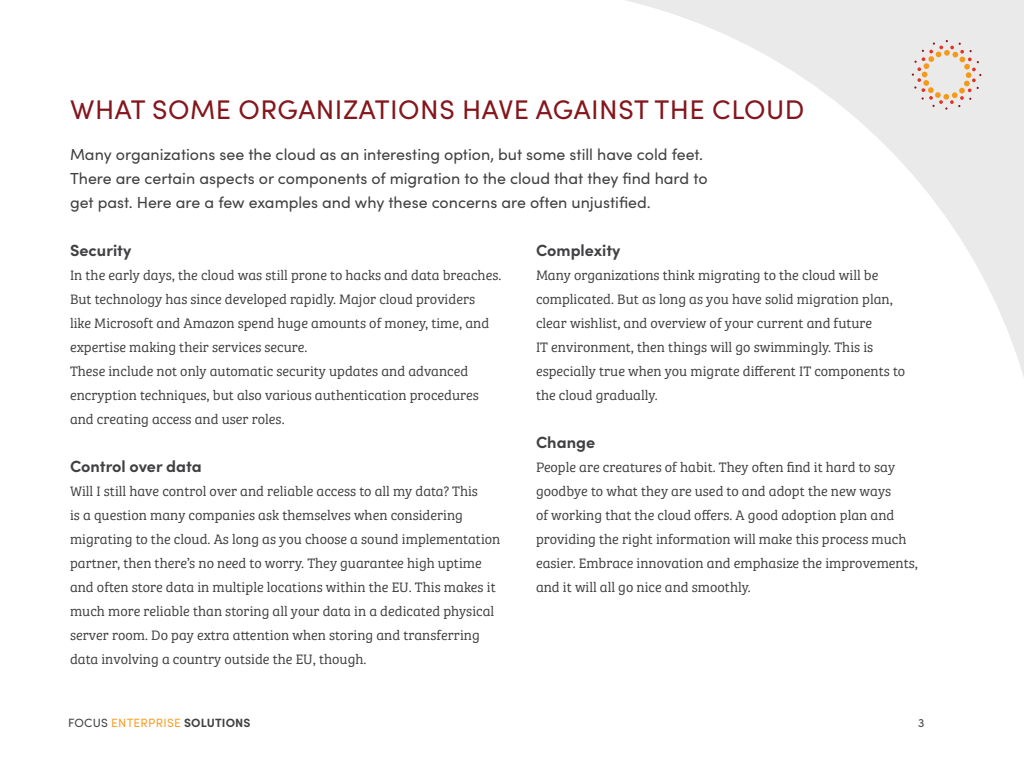
<style>
.page{position:relative;width:1024px;height:768px;background:#fff}
.page>*{position:absolute;margin:0;border:0;box-sizing:border-box;transform-origin:0 0}
.t1{font:27px "Sofia Pro";letter-spacing:.02em;color:#84171d}
.t2{font:700 16.2px "Sofia Pro";color:#414143}
.t3{font:16px/24px "Sofia Pro";color:#414143}
.t4{font:14.2px/24px "Bree Serif Lt";color:#414143}
.t5{font:12px "Sofia Pro";letter-spacing:.02em;color:#f9a028}
.t6{font:12px "Sofia Pro";color:#414143}
.s1{color:#414143}
.s2{font-weight:700;color:#414143}
</style>
<div class="page">
<svg style="left:625px;top:0;width:399px;height:377px"></svg>
<svg style="left:912px;top:40px;width:69px;height:70px;background:#e9dace"></svg>
<h1 class="t1" style="left:70px;top:90px;width:736px">WHAT SOME ORGANIZATIONS HAVE AGAINST THE CLOUD</h1>
<p class="t3" style="left:70px;top:142px;width:639px">Many organizations see the cloud as an interesting option, but some still have cold feet.<br>There are certain aspects or components of migration to the cloud that they find hard to get past. Here are a few examples and why these concerns are often unjustified.</p>
<p class="t2" style="left:70px;top:238px;width:63px">Security</p>
<p class="t4" style="left:70px;top:262px;width:433px">In the early days, the cloud was still prone to hacks and data breaches.<br>But technology has since developed rapidly. Major cloud providers<br>like Microsoft and Amazon spend huge amounts of money, time, and expertise making their services secure.<br>These include not only automatic security updates and advanced encryption techniques, but also various authentication procedures and creating access and user roles.</p>
<p class="t2" style="left:70px;top:454px;width:133px">Control over data</p>
<p class="t4" style="left:70px;top:478px;width:432px">Will I still have control over and reliable access to all my data? This<br>is a question many companies ask themselves when considering migrating to the cloud. As long as you choose a sound implementation partner, then there’s no need to worry. They guarantee high uptime and often store data in multiple locations within the EU. This makes it much more reliable than storing all your data in a dedicated physical server room. Do pay extra attention when storing and transferring data involving a country outside the EU, though.</p>
<p class="t2" style="left:536px;top:238px;width:86px">Complexity</p>
<p class="t4" style="left:536px;top:262px;width:371px">Many organizations think migrating to the cloud will be complicated. But as long as you have solid migration plan, clear wishlist, and overview of your current and future<br>IT environment, then things will go swimmingly. This is especially true when you migrate different IT components to the cloud gradually.</p>
<p class="t2" style="left:536px;top:430px;width:61px">Change</p>
<p class="t4" style="left:536px;top:454px;width:384px">People are creatures of habit. They often find it hard to say goodbye to what they are used to and adopt the new ways<br>of working that the cloud offers. A good adoption plan and providing the right information will make this process much easier. Embrace innovation and emphasize the improvements, and it will all go nice and smoothly.</p>
<p class="t5" style="left:68px;top:714px;width:184px"><span class="s1">FOCUS</span> ENTERPRISE <span class="s2">SOLUTIONS</span></p>
<p class="t6" style="left:918px;top:714px;width:8px">3</p>
</div>
